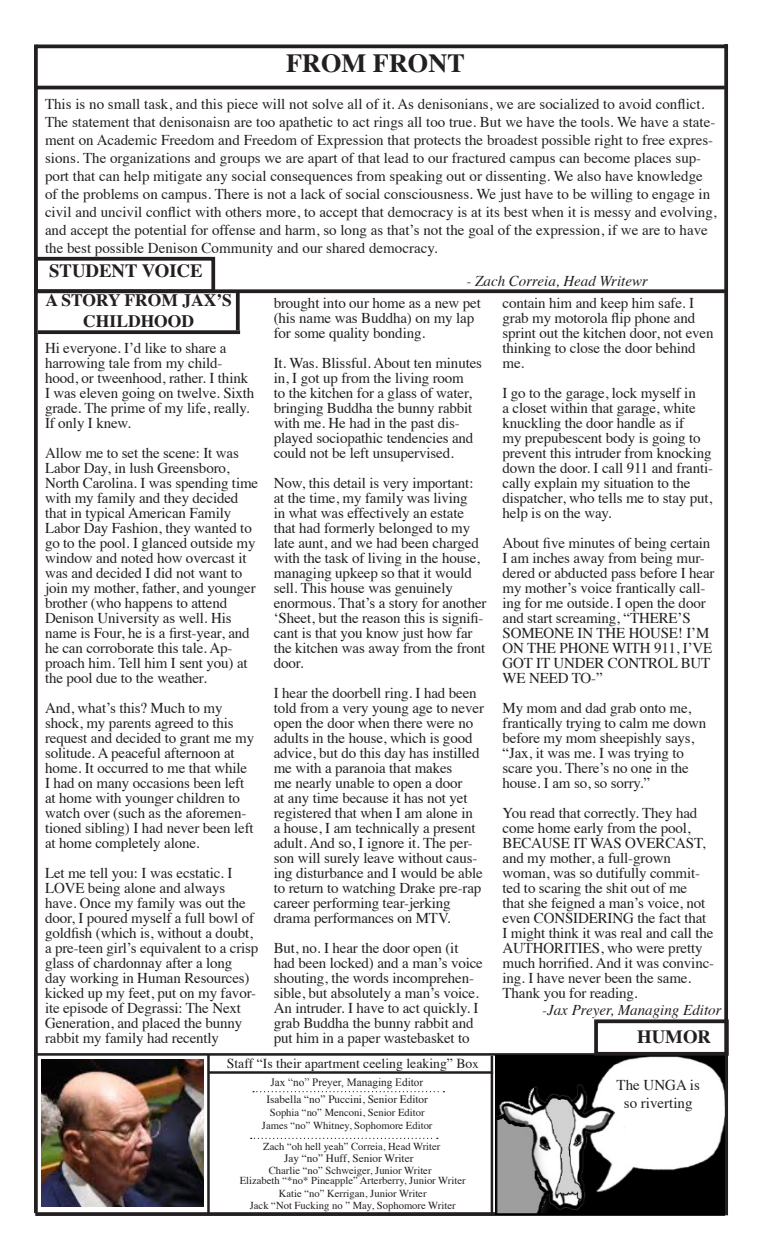
<style>
.page{position:relative;width:765px;height:1260px;background:#fff}
.page>*{position:absolute;margin:0;border:0;box-sizing:border-box;transform-origin:0 0}
.t1{font:700 26.25px "Times";color:#231f20}
.t2{font:700 18.75px "Times";color:#231f20}
.t3{font:700 17.5px "Times";color:#231f20}
.t4{font:15px/15px "Times";letter-spacing:-.01em;color:#231f20}
.t5{font:italic 15px "Times";color:#231f20}
.t6{font:13.75px "Times";color:#231f20}
.t7{font:11.25px "Times";color:#231f20}
.t8{font:11.25px "Times New Roman";color:#231f20}
.t9{font:10.62px "Times";color:#231f20}
.s1{font-size:12.5px}
</style>
<div class="page">
<svg style="left:35px;top:1212px;width:690px;height:4px;background:#2f2b2c"></svg>
<hr style="left:207px;top:1054px;width:3px;height:161px;background:#231f20">
<hr style="left:37px;top:1053px;width:689px;height:3px;background:#231f20">
<hr style="left:491px;top:1056px;width:2px;height:157px;background:#231f20">
<svg style="left:34px;top:44px;width:4px;height:1169px;background:#2f2c2d"></svg>
<svg style="left:37px;top:44px;width:687px;height:4px;background:#3d3a3b"></svg>
<hr style="left:209px;top:1071px;width:284px;height:3px;background:#231f20">
<svg style="left:253px;top:1091px;width:191px;height:1px"></svg>
<hr style="left:35px;top:86px;width:690px;height:3px;background:#231f20">
<hr style="left:36px;top:1054px;width:690px;height:1px;background:#231f20">
<svg style="left:724px;top:44px;width:4px;height:1171px;background:#302d2e"></svg>
<img style="left:495px;top:1055px;width:230px;height:160px">
<svg style="left:251px;top:1138px;width:187px;height:1px"></svg>
<img style="left:41px;top:1060px;width:162px;height:146px">
<svg style="left:215px;top:289px;width:512px;height:4px;background:#373334"></svg>
<div style="left:34px;top:257px;width:181px;height:36px;border:4px solid #231f20"></div>
<svg style="left:38px;top:330px;width:202px;height:4px"></svg>
<svg style="left:236px;top:291px;width:4px;height:39px"></svg>
<div style="left:594px;top:1019px;width:135px;height:37px;border:4px solid #231f20"></div>
<p class="t1" style="left:286px;top:38px;width:180px">FROM FRONT</p>
<p class="t4" style="left:45px;top:94px;width:673px;line-height:18px">This is no small task, and this piece will not solve all of it. As denisonians, we are socialized to avoid conflict.<br>The statement that denisonaisn are too apathetic to act rings all too true. But we have the tools. We have a state&shy;ment on Academic Freedom and Freedom of Expression that protects the broadest possible right to free expres&shy;sions. The organizations and groups we are apart of that lead to our fractured campus can become places sup&shy;port that can help mitigate any social consequences from speaking out or dissenting. We also have knowledge of the problems on campus. There is not a lack of social consciousness. We just have to be willing to engage in civil and uncivil conflict with others more, to accept that democracy is at its best when it is messy and evolving, and accept the potential for offense and harm, so long as that’s not the goal of the expression, if we are to have the best possible Denison Community and our shared democracy.</p>
<p class="t2" style="left:49px;top:253px;width:155px">STUDENT VOICE</p>
<p class="t3" style="left:45px;top:284px;width:188px">A STORY FROM JAX’S</p>
<p class="t3" style="left:83px;top:305px;width:112px">CHILDHOOD</p>
<p class="t4" style="left:45px;top:339px;width:211px">Hi everyone. I’d like to share a harrowing tale from my child&shy;hood, or tweenhood, rather. I think<br>I was eleven going on twelve. Sixth grade. The prime of my life, really.<br>If only I knew.</p>
<p class="t4" style="left:45px;top:444px;width:215px">Allow me to set the scene: It was<br>Labor Day, in lush Greensboro,<br>North Carolina. I was spending time with my family and they decided that in typical American Family<br>Labor Day Fashion, they wanted to go to the pool. I glanced outside my window and noted how overcast it was and decided I did not want to join my mother, father, and younger brother (who happens to attend<br>Denison University as well. His name is Four, he is a first-year, and he can corroborate this tale. Ap&shy;proach him. Tell him I sent you) at the pool due to the weather.</p>
<p class="t4" style="left:45px;top:699px;width:211px">And, what’s this? Much to my shock, my parents agreed to this request and decided to grant me my solitude. A peaceful afternoon at home. It occurred to me that while<br>I had on many occasions been left at home with younger children to watch over (such as the aforemen&shy;tioned sibling) I had never been left at home completely alone.</p>
<p class="t4" style="left:45px;top:864px;width:215px">Let me tell you: I was ecstatic. I<br>LOVE being alone and always have. Once my family was out the door, I poured myself a full bowl of goldfish (which is, without a doubt, a pre-teen girl’s equivalent to a crisp glass of chardonnay after a long<br>day working in Human Resources) kicked up my feet, put on my favor&shy;ite episode of Degrassi: The Next<br>Generation, and placed the bunny rabbit my family had recently</p>
<p class="t5" style="left:466px;top:268px;width:183px">- Zach Correia, Head Writewr</p>
<p class="t4" style="left:274px;top:294px;width:209px">brought into our home as a new pet (his name was Buddha) on my lap for some quality bonding.</p>
<p class="t4" style="left:274px;top:354px;width:210px">It. Was. Blissful. About ten minutes in, I got up from the living room<br>to the kitchen for a glass of water, bringing Buddha the bunny rabbit with me. He had in the past dis&shy;played sociopathic tendencies and could not be left unsupervised.</p>
<p class="t4" style="left:274px;top:474px;width:214px">Now, this detail is very important: at the time, my family was living<br>in what was effectively an estate that had formerly belonged to my late aunt, and we had been charged with the task of living in the house, managing upkeep so that it would sell. This house was genuinely enormous. That’s a story for another ‘Sheet, but the reason this is signifi&shy;cant is that you know just how far the kitchen was away from the front door.</p>
<p class="t4" style="left:274px;top:684px;width:212px">I hear the doorbell ring. I had been told from a very young age to never open the door when there were no adults in the house, which is good advice, but do this day has instilled me with a paranoia that makes<br>me nearly unable to open a door<br>at any time because it has not yet registered that when I am alone in<br>a house, I am technically a present adult. And so, I ignore it. The per&shy;son will surely leave without caus&shy;ing disturbance and I would be able to return to watching Drake pre-rap career performing tear-jerking drama performances on MTV.</p>
<p class="t4" style="left:274px;top:939px;width:211px">But, no. I hear the door open (it had been locked) and a man’s voice shouting, the words incomprehen&shy;sible, but absolutely a man’s voice.<br>An intruder. I have to act quickly. I grab Buddha the bunny rabbit and put him in a paper wastebasket to</p>
<p class="t4" style="left:502px;top:294px;width:213px">contain him and keep him safe. I grab my motorola flip phone and sprint out the kitchen door, not even thinking to close the door behind me.</p>
<p class="t4" style="left:502px;top:384px;width:212px">I go to the garage, lock myself in<br>a closet within that garage, white knuckling the door handle as if<br>my prepubescent body is going to prevent this intruder from knocking down the door. I call 911 and franti&shy;cally explain my situation to the dispatcher, who tells me to stay put, help is on the way.</p>
<p class="t4" style="left:502px;top:534px;width:214px">About five minutes of being certain<br>I am inches away from being mur&shy;dered or abducted pass before I hear my mother’s voice frantically call&shy;ing for me outside. I open the door and start screaming, “THERE’S<br>SOMEONE IN THE HOUSE! I’M<br>ON THE PHONE WITH 911, I’VE<br>GOT IT UNDER CONTROL BUT<br>WE NEED TO-”</p>
<p class="t4" style="left:502px;top:699px;width:205px">My mom and dad grab onto me, frantically trying to calm me down before my mom sheepishly says, “Jax, it was me. I was trying to scare you. There’s no one in the house. I am so, so sorry.”</p>
<p class="t4" style="left:502px;top:804px;width:213px">You read that correctly. They had come home early from the pool,<br>BECAUSE IT WAS OVERCAST, and my mother, a full-grown woman, was so dutifully commit&shy;ted to scaring the shit out of me<br>that she feigned a man’s voice, not even CONSIDERING the fact that<br>I might think it was real and call the<br>AUTHORITIES, who were pretty much horrified. And it was convinc&shy;ing. I have never been the same.<br>Thank you for reading.</p>
<p class="t5" style="left:542px;top:997px;width:181px">-Jax Preyer, Managing Editor</p>
<p class="t2" style="left:637px;top:1019px;width:75px">HUMOR</p>
<p class="t6" style="left:227px;top:1050px;width:253px">Staff “Is their apartment ceeling leaking” Bo<span class="s1">x</span></p>
<p class="t8" style="left:270px;top:1075px;width:154px">Jax “no” Preyer, Managing Editor</p>
<p class="t7" style="left:266px;top:1089px;width:163px">Isabella “no” Puccini, Senior Editor</p>
<p class="t9" style="left:270px;top:1103px;width:156px">Sophia “no” Menconi, Senior Editor</p>
<p class="t9" style="left:262px;top:1115px;width:172px">James “no” Whitney, Sophomore Editor</p>
<p class="t7" style="left:284px;top:1148px;width:131px">Jay “no” Huff, Senior Writer</p>
<p class="t9" style="left:263px;top:1137px;width:179px">Zach “oh hell yeah” Correia, Head Writer</p>
<p class="t9" style="left:269px;top:1160px;width:164px">Charlie “no” Schweiger, Junior Writer</p>
<p class="t9" style="left:240px;top:1170px;width:227px">Elizabeth “*no* Pineapple” Arterberry, Junior Writer</p>
<p class="t9" style="left:279px;top:1183px;width:149px">Katie “no” Kerrigan, Junior Writer</p>
<p class="t9" style="left:250px;top:1196px;width:207px">Jack “Not Fucking no ” May, Sophomore Writer</p>
<p class="t4" style="left:617px;top:1074px;width:85px;line-height:18px;text-align:center">The UNGA is so riverting</p>
</div>
